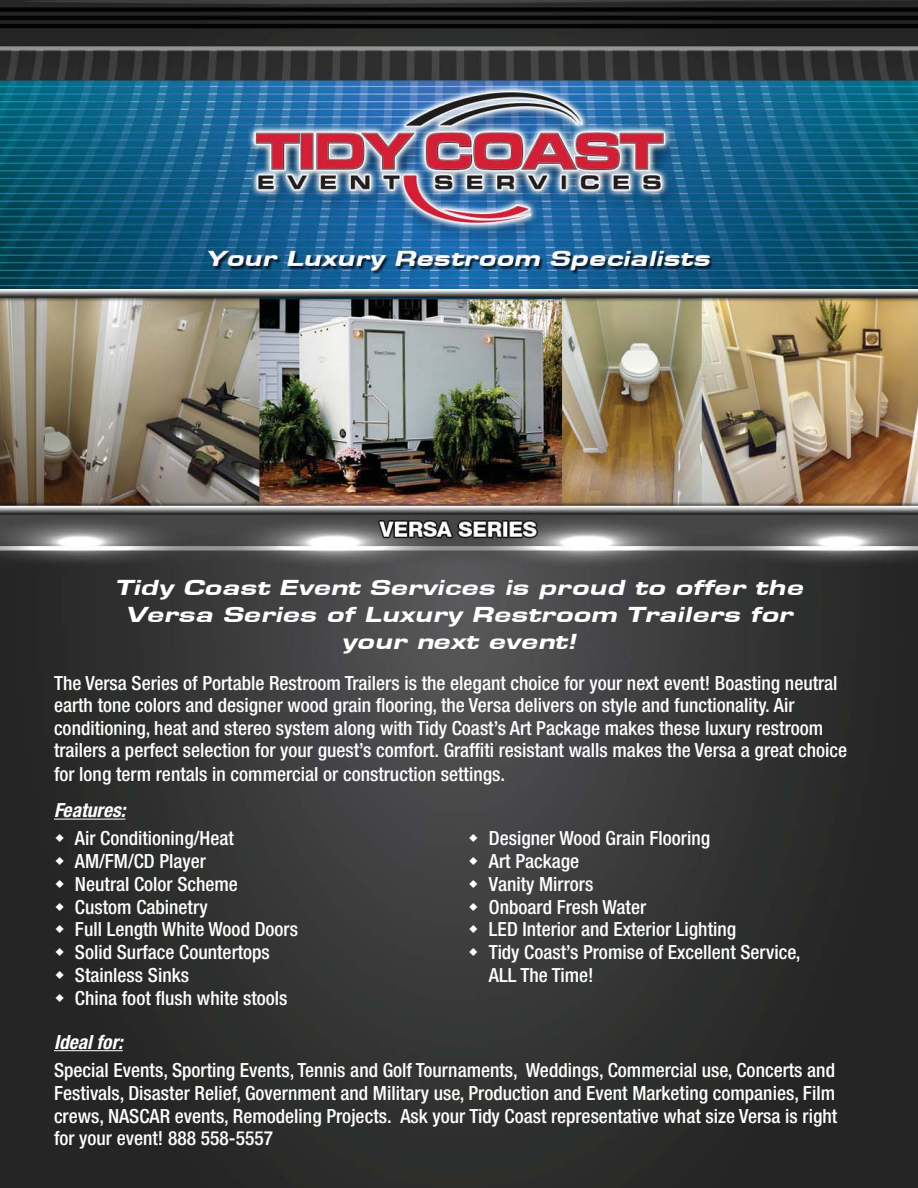
<style>
.page{position:relative;width:918px;height:1188px;background:#fff}
.page>*{position:absolute;margin:0;border:0;box-sizing:border-box;transform-origin:0 0}
.t1{font:italic 22.5px/27px "Eurose Heavyface";color:#fff;text-align:center}
.t2{font:500 condensed 19.5px/22.8px "Helvetica Neue LT Std";color:#fff}
.t3{font:italic 700 condensed 19.5px "Helvetica Neue LT Std";color:#fff}
</style>
<div class="page">
<img style="left:0;top:0;width:918px;height:1188px">
<hr style="left:54px;top:819px;width:71px;height:1px;background:#fff">
<hr style="left:54px;top:1050px;width:69px;height:1px;background:#fff">
<svg style="left:56px;top:834px;width:8px;height:8px"></svg>
<svg style="left:56px;top:857px;width:8px;height:8px"></svg>
<svg style="left:56px;top:880px;width:8px;height:8px"></svg>
<svg style="left:56px;top:902px;width:8px;height:9px"></svg>
<svg style="left:56px;top:925px;width:8px;height:8px"></svg>
<svg style="left:56px;top:948px;width:8px;height:8px"></svg>
<svg style="left:56px;top:971px;width:8px;height:8px"></svg>
<svg style="left:56px;top:994px;width:8px;height:8px"></svg>
<svg style="left:470px;top:834px;width:8px;height:8px"></svg>
<svg style="left:470px;top:857px;width:8px;height:8px"></svg>
<svg style="left:470px;top:880px;width:8px;height:8px"></svg>
<svg style="left:470px;top:902px;width:8px;height:9px"></svg>
<svg style="left:470px;top:925px;width:8px;height:8px"></svg>
<svg style="left:470px;top:948px;width:8px;height:8px"></svg>
<p class="t1" style="left:115px;top:574px;width:690px">Tidy Coast Event Services is proud to offer the<br>Versa Series of Luxury Restroom Trailers for your next event!</p>
<p class="t2" style="left:54px;top:673px;width:795px">The Versa Series of Portable Restroom Trailers is the elegant choice for your next event! Boasting neutral earth tone colors and designer wood grain flooring, the Versa delivers on style and functionality. Air conditioning, heat and stereo system along with Tidy Coast’s Art Package makes these luxury restroom trailers a perfect selection for your guest’s comfort. Graffiti resistant walls makes the Versa a great choice for long term rentals in commercial or construction settings.</p>
<p class="t3" style="left:54px;top:799px;width:73px">Features:</p>
<p class="t2" style="left:75px;top:828px;width:225px">Air Conditioning/Heat<br>AM/FM/CD Player<br>Neutral Color Scheme<br>Custom Cabinetry<br>Full Length White Wood Doors<br>Solid Surface Countertops<br>Stainless Sinks<br>China foot flush white stools</p>
<p class="t2" style="left:489px;top:828px;width:313px">Designer Wood Grain Flooring<br>Art Package<br>Vanity Mirrors<br>Onboard Fresh Water<br>LED Interior and Exterior Lighting<br>Tidy Coast’s Promise of Excellent Service,<br>ALL The Time!</p>
<p class="t3" style="left:54px;top:1031px;width:70px">Ideal for:</p>
<p class="t2" style="left:54px;top:1060px;width:785px;text-align:justify">Special Events, Sporting Events, Tennis and Golf Tournaments, Weddings, Commercial use, Concerts and Festivals, Disaster Relief, Government and Military use, Production and Event Marketing companies, Film crews, NASCAR events, Remodeling Projects. Ask your Tidy Coast representative what size Versa is right for your event! 888 558-5557</p>
</div>
